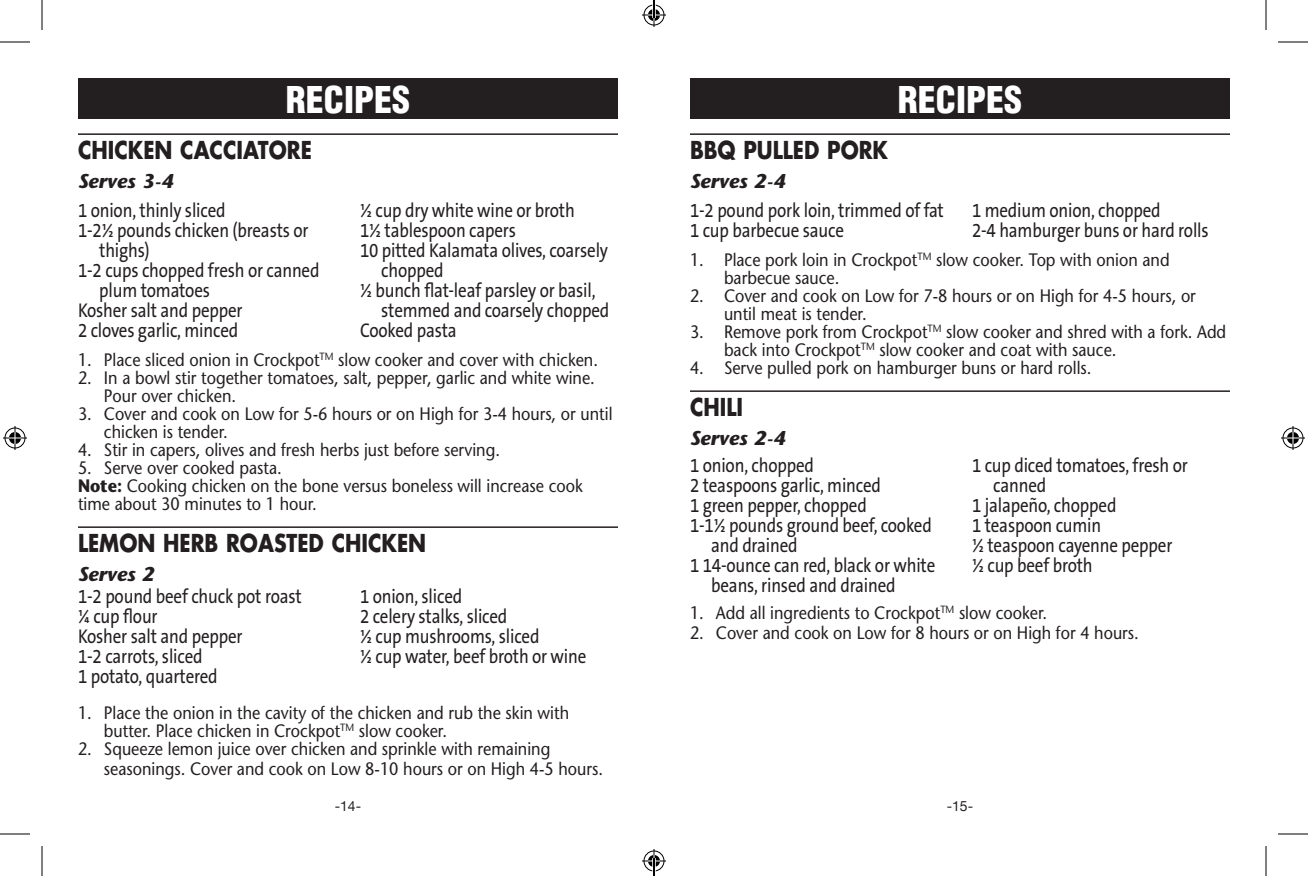
<style>
.page{position:relative;width:1308px;height:876px;background:#fff}
.page>*{position:absolute;margin:0;border:0;box-sizing:border-box;transform-origin:0 0}
.t1{font:900 condensed 36px "Helvetica";color:#fff}
.Recipe-Title{font:700 24px "Futura";color:#231f20;scale:.85 1}
.t2{font:20px/20px "The Sans B5 Plain";letter-spacing:-.01em;color:#231f20;scale:.85 1}
.t3{font:italic 700 20px "Stone Sans";color:#231f20}
.t4{font:18px/18px "Stone Sans";color:#231f20;scale:.9 1}
.t5{font:14px "Helvetica Neue";color:#231f20}
.s1{font-weight:700}
</style>
<div class="page">
<div style="left:78px;top:78px;width:540px;height:41px;background:#231f20"></div>
<div style="left:690px;top:78px;width:540px;height:41px;background:#231f20"></div>
<hr style="left:78px;top:133px;width:540px;height:2px;background:#231f20">
<hr style="left:78px;top:526px;width:540px;height:2px;background:#231f20">
<hr style="left:690px;top:133px;width:540px;height:2px;background:#231f20">
<hr style="left:690px;top:390px;width:540px;height:2px;background:#231f20">
<hr style="left:0;top:42px;width:30px;height:1px;background:#000">
<hr style="left:1278px;top:42px;width:30px;height:1px;background:#000">
<hr style="left:0;top:834px;width:30px;height:1px;background:#000">
<hr style="left:1278px;top:834px;width:30px;height:1px;background:#000">
<hr style="left:42px;top:0;width:1px;height:30px;background:#000">
<hr style="left:42px;top:846px;width:1px;height:30px;background:#000">
<hr style="left:1266px;top:0;width:1px;height:30px;background:#000">
<hr style="left:1266px;top:846px;width:1px;height:30px;background:#000">
<svg style="left:3px;top:426px;width:24px;height:24px"></svg>
<svg style="left:1281px;top:426px;width:24px;height:24px"></svg>
<svg style="left:642px;top:0;width:24px;height:27px"></svg>
<svg style="left:642px;top:849px;width:24px;height:27px"></svg>
<p class="t1" style="left:286px;top:77px;width:126px">RECIPES</p>
<p class="t1" style="left:898px;top:77px;width:126px">RECIPES</p>
<p class="Recipe-Title" style="left:78px;top:134px;width:277px">CHICKEN CACCIATORE</p>
<p class="t3" style="left:78px;top:169px;width:98px">Serves 3-4</p>
<p class="Recipe-Title" style="left:690px;top:134px;width:235px">BBQ PULLED PORK</p>
<p class="t3" style="left:690px;top:169px;width:98px">Serves 2-4</p>
<p class="t2" style="left:78px;top:200px;width:175px">1 onion, thinly sliced</p>
<p class="t2" style="left:99px;top:220px;width:248px;text-indent:-21px">1-2½ pounds chicken (breasts or thighs)</p>
<p class="t2" style="left:99px;top:260px;width:261px;text-indent:-21px">1-2 cups chopped fresh or canned plum tomatoes</p>
<p class="t2" style="left:78px;top:300px;width:195px">Kosher salt and pepper</p>
<p class="t2" style="left:78px;top:320px;width:190px">2 cloves garlic, minced</p>
<p class="t2" style="left:360px;top:200px;width:254px">½ cup dry white wine or broth</p>
<p class="t2" style="left:360px;top:220px;width:185px">1½ tablespoon capers</p>
<p class="t2" style="left:381px;top:240px;width:268px;text-indent:-21px">10 pitted Kalamata olives, coarsely chopped</p>
<p class="t2" style="left:381px;top:280px;width:270px;text-indent:-21px">½ bunch flat-leaf parsley or basil, stemmed and coarsely chopped</p>
<p class="t2" style="left:360px;top:320px;width:115px">Cooked pasta</p>
<p class="t4" style="left:78px;top:351px;width:579px">1. Place sliced onion in Crockpot<sup>TM</sup> slow cooker and cover with chicken.</p>
<p class="t4" style="left:104px;top:369px;width:547px;text-indent:-26px">2. In a bowl stir together tomatoes, salt, pepper, garlic and white wine.<br>Pour over chicken.</p>
<p class="t4" style="left:104px;top:405px;width:567px;text-indent:-26px">3. Cover and cook on Low for 5-6 hours or on High for 3-4 hours, or until chicken is tender.</p>
<p class="t4" style="left:78px;top:441px;width:470px">4. Stir in capers, olives and fresh herbs just before serving.</p>
<p class="t4" style="left:78px;top:459px;width:228px">5. Serve over cooked pasta.</p>
<p class="t4" style="left:78px;top:477px;width:562px"><span class="s1">Note:</span> Cooking chicken on the bone versus boneless will increase cook time about 30 minutes to 1 hour.</p>
<p class="Recipe-Title" style="left:78px;top:527px;width:411px">LEMON HERB ROASTED CHICKEN</p>
<p class="t3" style="left:78px;top:562px;width:78px">Serves 2</p>
<p class="t2" style="left:78px;top:586px;width:265px">1-2 pound beef chuck pot roast</p>
<p class="t2" style="left:78px;top:606px;width:95px">¼ cup flour</p>
<p class="t2" style="left:78px;top:626px;width:195px">Kosher salt and pepper</p>
<p class="t2" style="left:78px;top:646px;width:148px">1-2 carrots, sliced</p>
<p class="t2" style="left:78px;top:666px;width:166px">1 potato, quartered</p>
<p class="t2" style="left:360px;top:586px;width:122px">1 onion, sliced</p>
<p class="t2" style="left:360px;top:606px;width:175px">2 celery stalks, sliced</p>
<p class="t2" style="left:360px;top:626px;width:213px">½ cup mushrooms, sliced</p>
<p class="t2" style="left:360px;top:646px;width:268px">½ cup water, beef broth or wine</p>
<p class="t4" style="left:104px;top:704px;width:518px;text-indent:-26px">1. Place the onion in the cavity of the chicken and rub the skin with butter. Place chicken in Crockpot<sup>TM</sup> slow cooker.</p>
<p class="t4" style="left:104px;top:739px;width:556px;line-height:20px;text-indent:-26px">2. Squeeze lemon juice over chicken and sprinkle with remaining seasonings. Cover and cook on Low 8-10 hours or on High 4-5 hours.</p>
<p class="t2" style="left:690px;top:200px;width:300px">1-2 pound pork loin, trimmed of fat</p>
<p class="t2" style="left:690px;top:220px;width:183px">1 cup barbecue sauce</p>
<p class="t2" style="left:972px;top:200px;width:224px">1 medium onion, chopped</p>
<p class="t2" style="left:972px;top:220px;width:280px">2-4 hamburger buns or hard rolls</p>
<p class="t4" style="left:724px;top:251px;width:497px;text-indent:-34px">1. Place pork loin in Crockpot<sup>TM</sup> slow cooker. Top with onion and barbecue sauce.</p>
<p class="t4" style="left:724px;top:287px;width:526px;text-indent:-34px">2. Cover and cook on Low for 7-8 hours or on High for 4-5 hours, or until meat is tender.</p>
<p class="t4" style="left:724px;top:323px;width:560px;text-indent:-34px">3. Remove pork from Crockpot<sup>TM</sup> slow cooker and shred with a fork. Add back into Crockpot<sup>TM</sup> slow cooker and coat with sauce.</p>
<p class="t4" style="left:690px;top:359px;width:448px">4. Serve pulled pork on hamburger buns or hard rolls.</p>
<p class="Recipe-Title" style="left:690px;top:391px;width:64px">CHILI</p>
<p class="t3" style="left:690px;top:426px;width:98px">Serves 2-4</p>
<p class="t2" style="left:690px;top:456px;width:147px">1 onion, chopped</p>
<p class="t2" style="left:690px;top:476px;width:226px">2 teaspoons garlic, minced</p>
<p class="t2" style="left:690px;top:496px;width:210px">1 green pepper, chopped</p>
<p class="t2" style="left:711px;top:516px;width:261px;text-indent:-21px">1-1½ pounds ground beef, cooked and drained</p>
<p class="t2" style="left:711px;top:556px;width:265px;text-indent:-21px">1 14-ounce can red, black or white beans, rinsed and drained</p>
<p class="t2" style="left:993px;top:456px;width:230px;text-indent:-21px">1 cup diced tomatoes, fresh or canned</p>
<p class="t2" style="left:972px;top:496px;width:171px">1 jalapeño, chopped</p>
<p class="t2" style="left:972px;top:516px;width:154px">1 teaspoon cumin</p>
<p class="t2" style="left:972px;top:536px;width:237px">½ teaspoon cayenne pepper</p>
<p class="t2" style="left:972px;top:556px;width:143px">½ cup beef broth</p>
<p class="t4" style="left:690px;top:604px;width:398px">1. Add all ingredients to Crockpot<sup>TM</sup> slow cooker.</p>
<p class="t4" style="left:690px;top:624px;width:500px">2. Cover and cook on Low for 8 hours or on High for 4 hours.</p>
<p class="t5" style="left:335px;top:798px;width:28px">-14-</p>
<p class="t5" style="left:947px;top:798px;width:28px">-15-</p>
</div>
